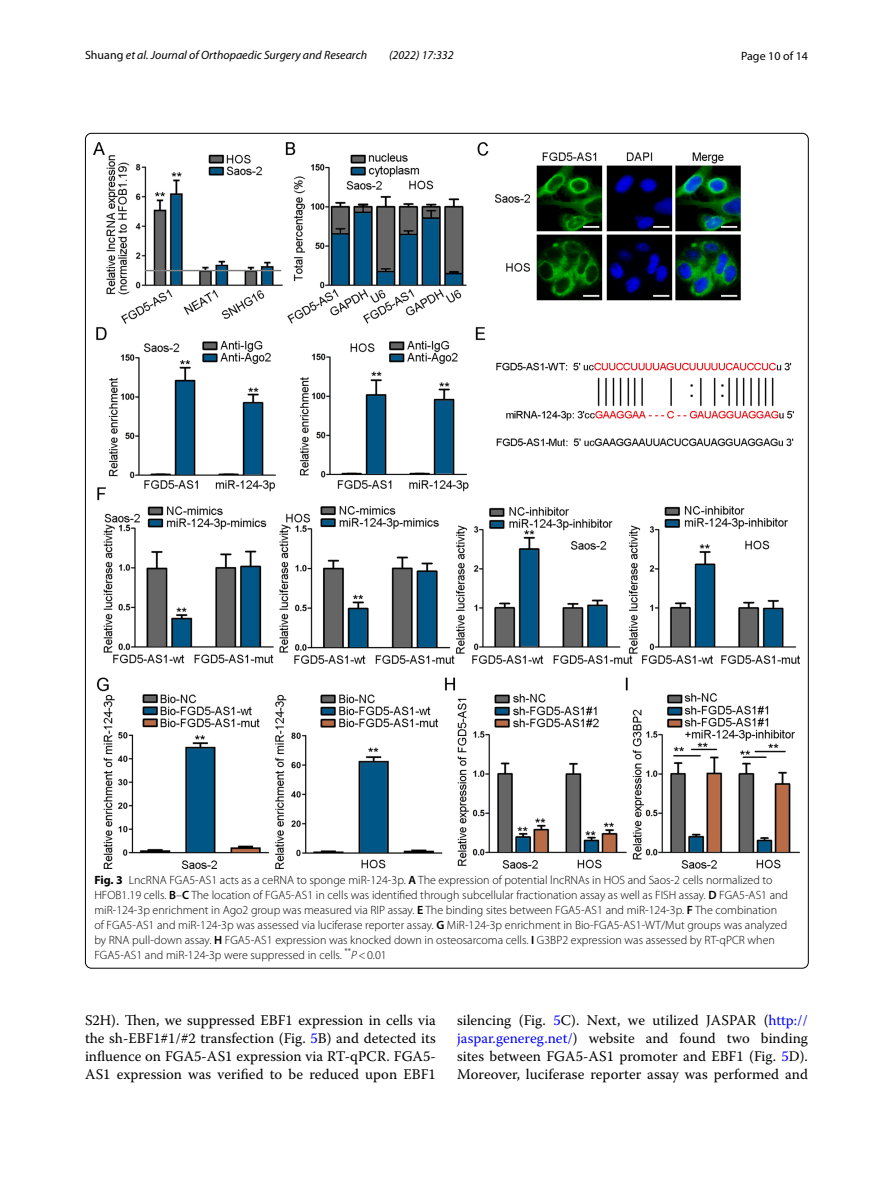
<style>
.page{position:relative;width:893px;height:1187px;background:#fff}
.page>*{position:absolute;margin:0;border:0;box-sizing:border-box;transform-origin:0 0}
.t1{font:14.7px/18px "Warnock Pro";color:#000;text-align:justify}
.t2{font:300 12px/15px "Myriad Pro";color:#000}
.t3{font:italic 12px "Myriad Pro";color:#000}
.t4{font:12px "Myriad Pro";color:#000}
.s1{font-style:normal}
.s2{font-weight:700}
.s3{font-weight:600}
.s4{font-style:italic}
.s5{color:#00f}
</style>
<div class="page">
<img style="left:94px;top:142px;width:706px;height:726px">
<p class="t3" style="left:85px;top:48px;width:284px"><span class="s1">Shuang</span> et al. Journal of Orthopaedic Surgery and Research</p>
<p class="t3" style="left:389px;top:48px;width:66px">(2022) 17:332</p>
<p class="t4" style="left:741px;top:48px;width:68px">Page 10 of 14</p>
<p class="t2" style="left:94px;top:872px;width:695px"><span class="s2">Fig. 3</span> LncRNA FGA5-AS1 acts as a ceRNA to sponge miR-124-3p. <span class="s3">A</span> The expression of potential lncRNAs in HOS and Saos-2 cells normalized to HFOB1.19 cells. <span class="s3">B</span>–<span class="s3">C</span> The location of FGA5-AS1 in cells was identified through subcellular fractionation assay as well as FISH assay. <span class="s3">D</span> FGA5-AS1 and miR-124-3p enrichment in Ago2 group was measured via RIP assay. <span class="s3">E</span> The binding sites between FGA5-AS1 and miR-124-3p. <span class="s3">F</span> The combination of FGA5-AS1 and miR-124-3p was assessed via luciferase reporter assay. <span class="s3">G</span> MiR-124-3p enrichment in Bio-FGA5-AS1-WT/Mut groups was analyzed by RNA pull-down assay. <span class="s3">H</span> FGA5-AS1 expression was knocked down in osteosarcoma cells. <span class="s3">I</span> G3BP2 expression was assessed by RT-qPCR when FGA5-AS1 and miR-124-3p were suppressed in cells. <sup>**</sup><span class="s4">P</span>&lt;0.01</p>
<p class="t1" style="left:85px;top:1010px;width:352px">S2H). Then, we suppressed EBF1 expression in cells via the sh-EBF1#1/#2 transfection (Fig. <span class="s5">5</span>B) and detected its influence on FGA5-AS1 expression via RT-qPCR. FGA5- AS1 expression was verified to be reduced upon EBF1</p>
<p class="t1" style="left:457px;top:1010px;width:352px">silencing (Fig. <span class="s5">5</span>C). Next, we utilized JASPAR (<span class="s5">http:// jaspar.genereg.net/</span>) website and found two binding sites between FGA5-AS1 promoter and EBF1 (Fig. <span class="s5">5</span>D).<br>Moreover, luciferase reporter assay was performed and</p>
</div>
